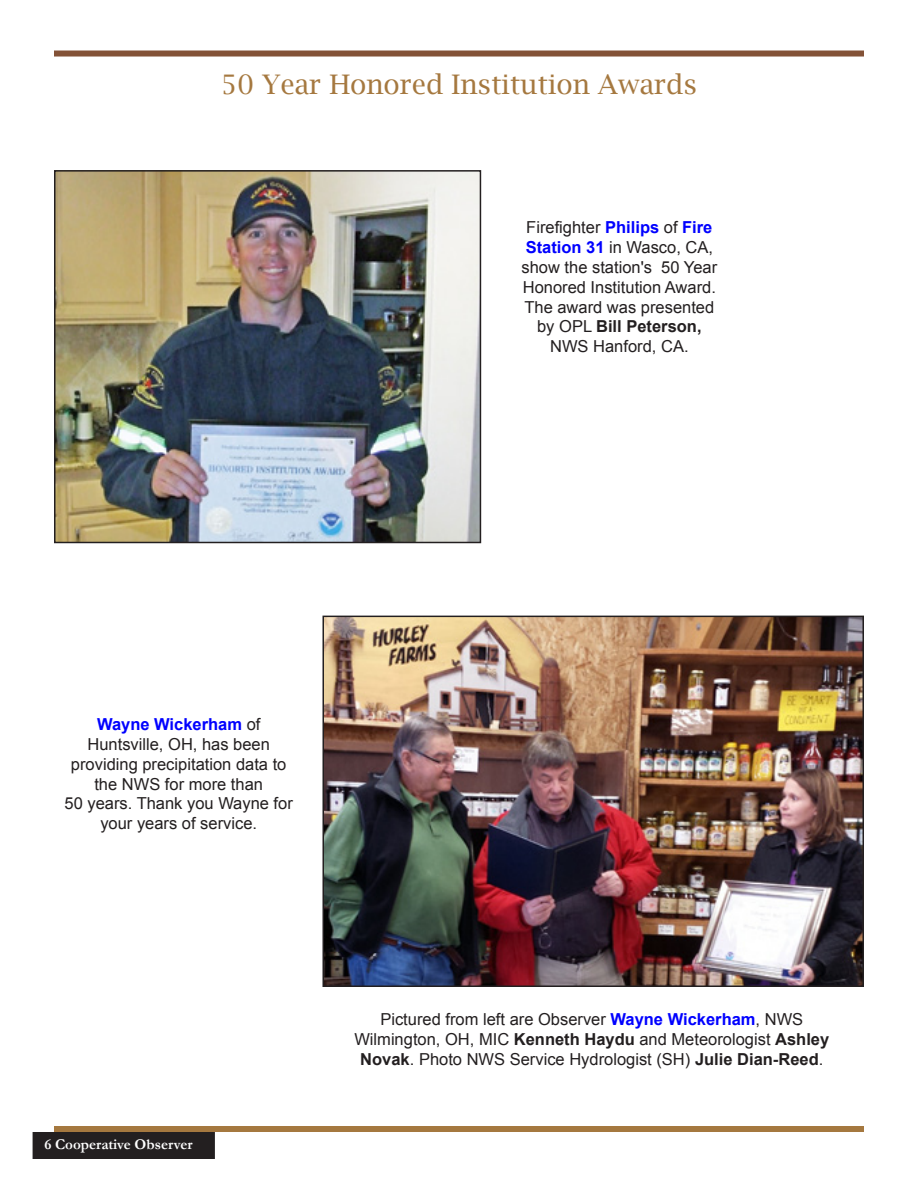
<style>
.page{position:relative;width:918px;height:1188px;background:#fff}
.page>*{position:absolute;margin:0;border:0;box-sizing:border-box;transform-origin:0 0}
.Headline{font:27px "Lucida Bright";color:#a5783f}
.cap1{font:16.5px/19.8px "Arial";color:#231f20;text-align:center}
.t1{font:700 15px "Garamond";color:#fff}
.s1{font-weight:700;color:#00f}
.s2{font-weight:700}
</style>
<div class="page">
<div style="left:33px;top:1133px;width:181px;height:25px;background:#231f20"></div>
<div style="left:33px;top:1132px;width:182px;height:27px;border:2px solid #231f20"></div>
<div style="left:54px;top:1126px;width:810px;height:6px;background:#a5783f"></div>
<div style="left:54px;top:51px;width:810px;height:6px;background:#835237"></div>
<img style="left:57px;top:173px;width:421px;height:367px">
<div style="left:54px;top:170px;width:427px;height:373px;border:2px solid #231f20"></div>
<img style="left:325px;top:619px;width:536px;height:365px">
<div style="left:322px;top:616px;width:542px;height:371px;border:2px solid #231f20"></div>
<p class="Headline" style="left:221px;top:69px;width:478px">50 Year Honored Institution Awards</p>
<p class="cap1" style="left:521px;top:218px;width:197px">Firefighter <span class="s1">Philips</span> of <span class="s1">Fire<br>Station 31</span> in Wasco, CA, show the station's 50 Year<br>Honored Institution Award.<br>The award was presented by OPL <span class="s2">Bill Peterson,<br></span>NWS Hanford, CA.</p>
<p class="cap1" style="left:65px;top:715px;width:230px"><span class="s1">Wayne Wickerham</span> of<br>Huntsville, OH, has been providing precipitation data to the NWS for more than<br>50 years. Thank you Wayne for your years of service.</p>
<p class="t1" style="left:44px;top:1134px;width:150px">6 Cooperative Observer</p>
<p class="cap1" style="left:354px;top:1010px;width:476px">Pictured from left are Observer <span class="s1">Wayne Wickerham</span>, NWS<br>Wilmington, OH, MIC <span class="s2">Kenneth Haydu</span> and Meteorologist <span class="s2">Ashley<br>Novak</span>. Photo NWS Service Hydrologist (SH) <span class="s2">Julie Dian-Reed</span>.</p>
</div>
